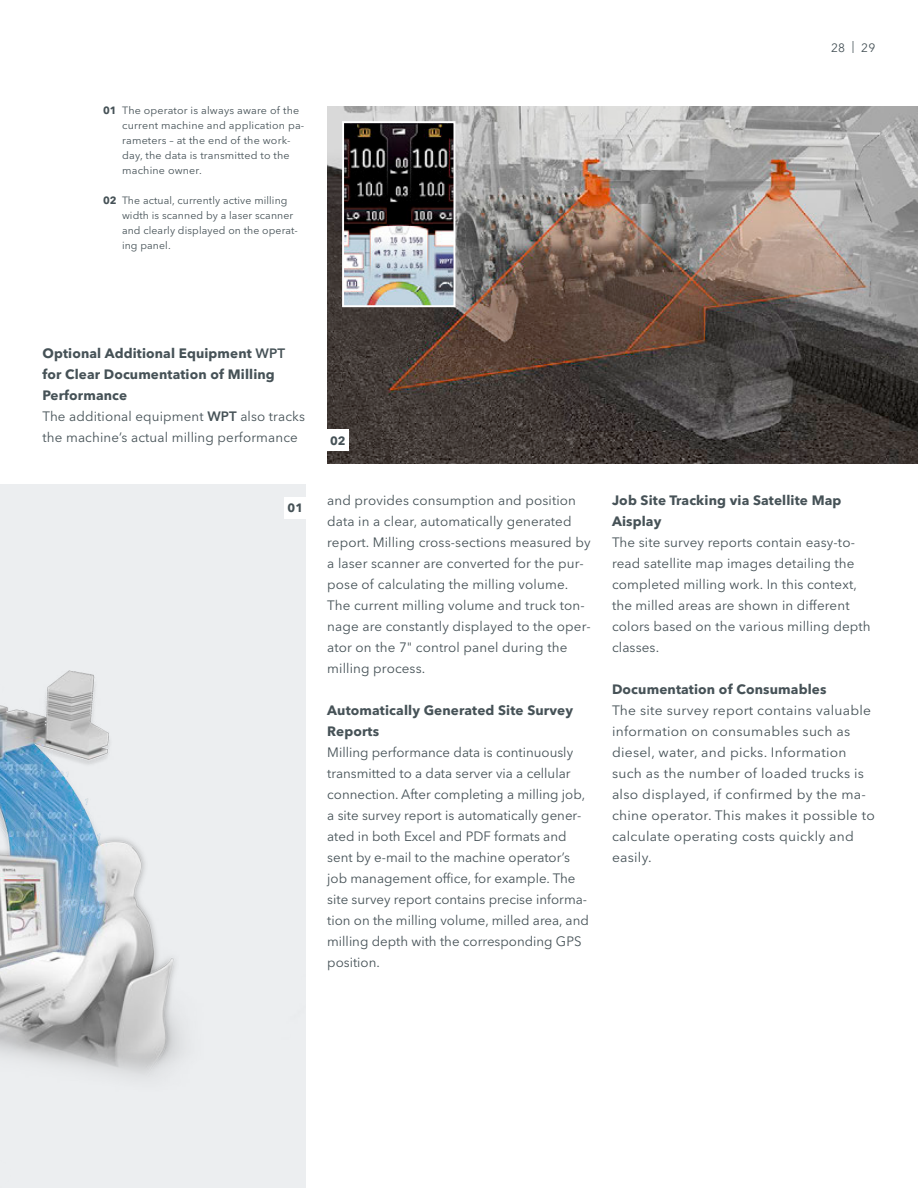
<style>
.page{position:relative;width:918px;height:1188px;background:#fff}
.page>*{position:absolute;margin:0;border:0;box-sizing:border-box;transform-origin:0 0}
.t1{font:13.5px/21px "Avenir Next LT Pro";letter-spacing:.01em;color:#465257}
.t2{font:700 13.5px/21px "Avenir Next LT Pro";letter-spacing:.01em;color:#465257}
.t3{font:12px "Avenir Next LT Pro";color:#465257}
.t4{font:700 12px "Avenir Next LT Pro";color:#465257}
.t5{font:10.5px/15px "Avenir Next LT Pro";letter-spacing:.01em;color:#465257}
.s1{font-weight:700}
.s2{font-weight:600}
.s3{font-weight:400}
</style>
<div class="page">
<img style="left:0;top:484px;width:306px;height:704px">
<div style="left:285px;top:497px;width:21px;height:21px;background:#fff"></div>
<img style="left:327px;top:106px;width:591px;height:357px">
<img style="left:345px;top:124px;width:107px;height:180px">
<div style="left:342px;top:121px;width:113px;height:186px;border:2px solid #fff"></div>
<div style="left:327px;top:430px;width:22px;height:21px;background:#fff"></div>
<p class="t5" style="left:122px;top:103px;width:184px;text-indent:-19px"><span class="s1">01</span> The operator is always aware of the current machine and application pa&shy;rameters – at the end of the work&shy;day, the data is transmitted to the machine owner.</p>
<p class="t5" style="left:122px;top:193px;width:177px;text-indent:-19px"><span class="s1">02</span> The actual, currently active milling width is scanned by a laser scanner and clearly displayed on the operat&shy;ing panel.</p>
<p class="t3" style="left:831px;top:40px;width:46px">28 | 29</p>
<p class="t2" style="left:43px;top:343px;width:264px">Optional Additional Equipment <span class="s2">WPT </span>for Clear Documentation of Milling Performance<br><span class="s3">The additional equipment</span> <span class="s2">WPT</span> <span class="s3">also tracks the machine’s actual milling performance</span></p>
<p class="t4" style="left:288px;top:501px;width:17px">01</p>
<p class="t4" style="left:330px;top:433px;width:17px">02</p>
<p class="t1" style="left:327px;top:490px;width:265px">and provides consumption and position data in a clear, automatically generated report. Milling cross-sections measured by a laser scanner are converted for the pur&shy;pose of calculating the milling volume.<br>The current milling volume and truck ton&shy;nage are constantly displayed to the oper&shy;ator on the 7" control panel during the milling process.</p>
<p class="t2" style="left:327px;top:700px;width:247px">Automatically Generated Site Survey<br>Reports</p>
<p class="t1" style="left:327px;top:742px;width:263px">Milling performance data is continuously transmitted to a data server via a cellular connection. After completing a milling job, a site survey report is automatically gener&shy;ated in both Excel and PDF formats and sent by e-mail to the machine operator’s job management office, for example. The site survey report contains precise informa&shy;tion on the milling volume, milled area, and milling depth with the corresponding GPS position.</p>
<p class="t2" style="left:612px;top:490px;width:231px">Job Site Tracking via Satellite Map<br>Aisplay</p>
<p class="t1" style="left:612px;top:532px;width:260px">The site survey reports contain easy-to&shy;read satellite map images detailing the completed milling work. In this context, the milled areas are shown in different colors based on the various milling depth classes.</p>
<p class="t2" style="left:612px;top:679px;width:216px">Documentation of Consumables</p>
<p class="t1" style="left:612px;top:700px;width:264px">The site survey report contains valuable information on consumables such as diesel, water, and picks. Information such as the number of loaded trucks is also displayed, if confirmed by the ma&shy;chine operator. This makes it possible to calculate operating costs quickly and easily.</p>
</div>
